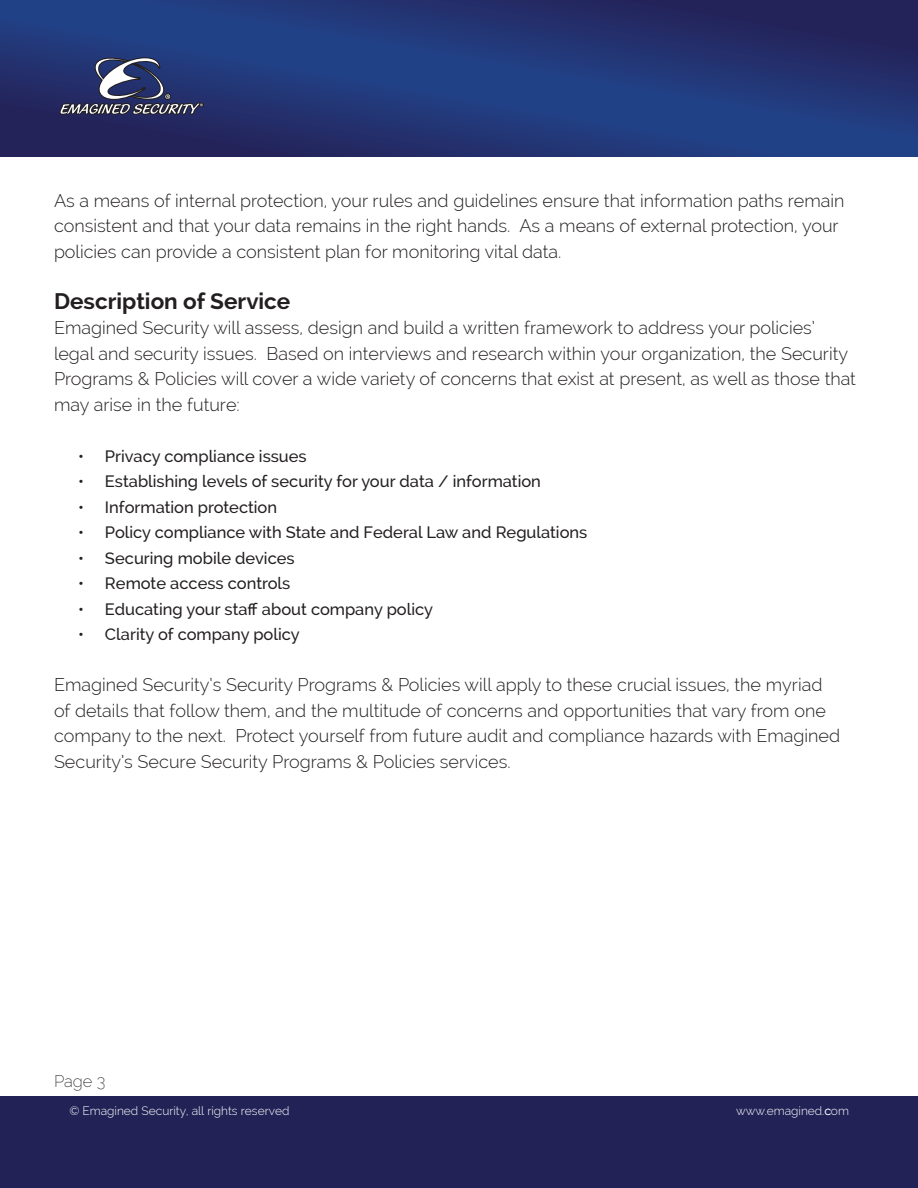
<style>
.page{position:relative;width:918px;height:1188px;background:#fff}
.page>*{position:absolute;margin:0;border:0;box-sizing:border-box;transform-origin:0 0}
.t1{font:700 22.5px "Raleway";color:#231f20}
.t2{font:300 18px/25.5px "Raleway";color:#231f20}
.t3{font:500 16.5px "Raleway";color:#231f20}
.t4{font:200 16.5px "Raleway";color:#231f20}
.t5{font:300 12px "Raleway";color:#fff}
</style>
<div class="page">
<div style="left:0;top:1096px;width:918px;height:92px;background:#222257"></div>
<svg style="left:0;top:0;width:918px;height:157px"></svg>
<svg style="left:58px;top:0;width:147px;height:157px"></svg>
<p class="t2" style="left:54px;top:188px;width:792px">As a means of internal protection, your rules and guidelines ensure that information paths remain consistent and that your data remains in the right hands. As a means of external protection, your policies can provide a consistent plan for monitoring vital data.</p>
<p class="t1" style="left:54px;top:288px;width:238px">Description of Service</p>
<p class="t2" style="left:54px;top:315px;width:804px">Emagined Security will assess, design and build a written framework to address your policies’ legal and security issues. Based on interviews and research within your organization, the Security Programs &amp; Policies will cover a wide variety of concerns that exist at present, as well as those that may arise in the future:</p>
<p class="t3" style="left:78px;top:446px;width:230px">• Privacy compliance issues</p>
<p class="t3" style="left:78px;top:472px;width:464px">• Establishing levels of security for your data / information</p>
<p class="t3" style="left:78px;top:497px;width:201px">• Information protection</p>
<p class="t3" style="left:78px;top:523px;width:511px">• Policy compliance with State and Federal Law and Regulations</p>
<p class="t3" style="left:78px;top:548px;width:218px">• Securing mobile devices</p>
<p class="t3" style="left:78px;top:574px;width:214px">• Remote access controls</p>
<p class="t3" style="left:78px;top:599px;width:357px">• Educating your staff about company policy</p>
<p class="t3" style="left:78px;top:625px;width:223px">• Clarity of company policy</p>
<p class="t2" style="left:54px;top:672px;width:788px">Emagined Security’s Security Programs &amp; Policies will apply to these crucial issues, the myriad of details that follow them, and the multitude of concerns and opportunities that vary from one company to the next. Protect yourself from future audit and compliance hazards with Emagined Security’s Secure Security Programs &amp; Policies services.</p>
<p class="t4" style="left:54px;top:1072px;width:53px">Page 3</p>
<p class="t5" style="left:69px;top:1103px;width:222px">© Emagined Security, all rights reserved</p>
<p class="t5" style="left:736px;top:1104px;width:114px">www.emagined.com</p>
</div>
